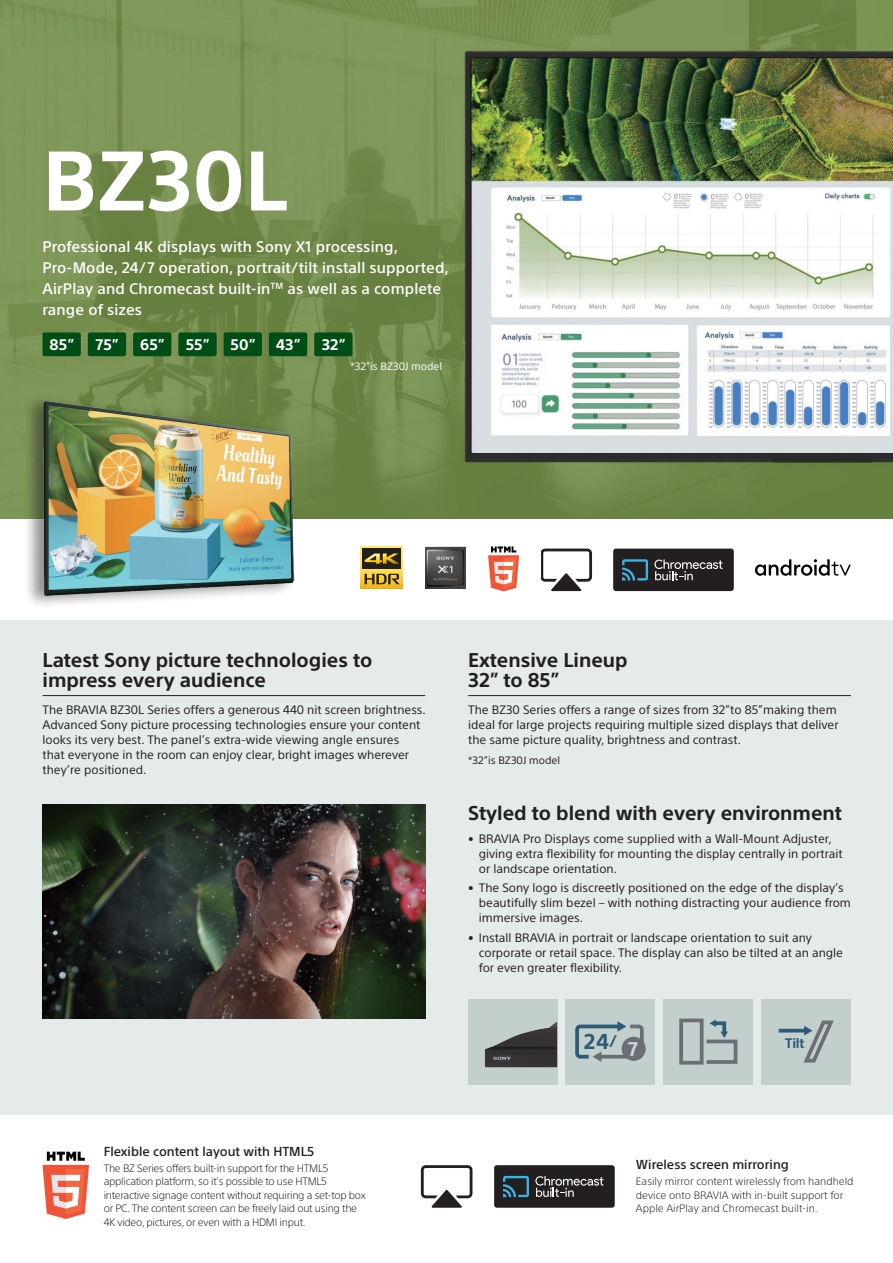
<style>
.page{position:relative;width:893px;height:1263px;background:#fff}
.page>*{position:absolute;margin:0;border:0;box-sizing:border-box;transform-origin:0 0}
.t1{font:700 82.5px "SST";color:#fff}
.t2{font:700 21px "SST";color:#2b5b77}
.t3{font:700 19.5px/19.5px "SST";color:#231f20}
.t4{font:500 15px/21px "SST";letter-spacing:.01em;color:#fff}
.t5{font:700 15px "SST";letter-spacing:.01em;color:#fff}
.t6{font:700 13.5px "SST";color:#2b5b77}
.t7{font:500 12.75px "SST";color:#231f20}
.t8{font:12px/15px "SST";color:#231f20}
.t9{font:300 10.5px/13.5px "SST";letter-spacing:-.025em;color:#231f20}
.t10{font:300 10.5px/13.5px "SST";color:#231f20}
.t11{font:10.5px "SST";color:#231f20}
.t12{font:10.5px "SST";color:#fff}
.s1{font-size:16.5px}
</style>
<div class="page">
<img style="left:0;top:0;width:893px;height:519px">
<div style="left:0;top:621px;width:893px;height:494px;background:#e4ebea"></div>
<img style="left:0;top:371px;width:350px;height:250px">
<svg style="left:43px;top:1152px;width:46px;height:67px"></svg>
<hr style="left:468px;top:695px;width:383px;height:1px;background:#231f20">
<hr style="left:43px;top:695px;width:382px;height:1px;background:#231f20">
<img style="left:43px;top:804px;width:382px;height:214px">
<div style="left:43px;top:332px;width:38px;height:24px;background:#004e16;border-radius:2px"></div>
<div style="left:88px;top:332px;width:38px;height:24px;background:#004e16;border-radius:2px"></div>
<div style="left:133px;top:332px;width:38px;height:24px;background:#004e16;border-radius:2px"></div>
<div style="left:178px;top:332px;width:39px;height:24px;background:#004e16;border-radius:2px"></div>
<div style="left:224px;top:332px;width:38px;height:24px;background:#004e16;border-radius:2px"></div>
<div style="left:269px;top:332px;width:38px;height:24px;background:#004e16;border-radius:2px"></div>
<div style="left:314px;top:332px;width:39px;height:24px;background:#004e16;border-radius:2px"></div>
<svg style="left:421px;top:1165px;width:51px;height:43px"></svg>
<div style="left:494px;top:1165px;width:121px;height:43px;background:#231f20;border-radius:3px"></div>
<svg style="left:503px;top:1176px;width:26px;height:21px"></svg>
<svg style="left:535px;top:1176px;width:69px;height:21px"></svg>
<svg style="left:468px;top:999px;width:89px;height:85px;background:#a1aaa9"></svg>
<img style="left:485px;top:1021px;width:72px;height:28px">
<div style="left:566px;top:999px;width:89px;height:85px;background:#c3cfcd"></div>
<svg style="left:575px;top:1021px;width:71px;height:41px"></svg>
<div style="left:622px;top:1037px;width:24px;height:24px;background:#6b6e74;border-radius:50%"></div>
<div style="left:664px;top:999px;width:89px;height:85px;background:#c3cfcd"></div>
<div style="left:679px;top:1018px;width:24px;height:46px;border:4px solid #6b6e74"></div>
<div style="left:705px;top:1039px;width:32px;height:25px;border:4px solid #6b6e74"></div>
<svg style="left:709px;top:1019px;width:19px;height:19px"></svg>
<div style="left:762px;top:999px;width:89px;height:85px;background:#c3cfcd"></div>
<hr style="left:779px;top:1029px;width:27px;height:3px;background:#2b5b77">
<svg style="left:801px;top:1020px;width:33px;height:42px"></svg>
<svg style="left:755px;top:559px;width:96px;height:17px"></svg>
<svg style="left:488px;top:546px;width:31px;height:45px"></svg>
<img style="left:425px;top:547px;width:41px;height:42px">
<svg style="left:541px;top:549px;width:51px;height:42px"></svg>
<svg style="left:360px;top:546px;width:43px;height:43px"></svg>
<div style="left:362px;top:548px;width:39px;height:21px;background:#231f20"></div>
<svg style="left:364px;top:553px;width:35px;height:11px"></svg>
<svg style="left:365px;top:574px;width:35px;height:10px"></svg>
<div style="left:613px;top:549px;width:121px;height:42px;background:#231f20;border-radius:3px"></div>
<svg style="left:622px;top:559px;width:26px;height:21px"></svg>
<svg style="left:654px;top:559px;width:69px;height:21px"></svg>
<h1 class="t1" style="left:43px;top:132px;width:247px">BZ30L</h1>
<p class="t4" style="left:43px;top:236px;width:408px">Professional 4K displays with Sony X1 processing, Pro-Mode, 24/7 operation, portrait/tilt install supported, AirPlay and Chromecast built-in<sup>TM</sup> as well as a complete range of sizes</p>
<p class="t5" style="left:50px;top:336px;width:27px">85”</p>
<p class="t5" style="left:96px;top:336px;width:25px">75”</p>
<p class="t5" style="left:140px;top:336px;width:26px">65”</p>
<p class="t5" style="left:186px;top:336px;width:26px">55”</p>
<p class="t5" style="left:231px;top:336px;width:27px">50”</p>
<p class="t5" style="left:276px;top:336px;width:26px">43”</p>
<p class="t5" style="left:322px;top:336px;width:26px">32”</p>
<p class="t12" style="left:350px;top:360px;width:93px">*32”is BZ30J model</p>
<h3 class="t3" style="left:43px;top:650px;width:331px">Latest Sony picture technologies to impress every audience</h3>
<p class="t8" style="left:43px;top:702px;width:385px">The BRAVIA BZ30L Series offers a generous 440 nit screen brightness.<br>Advanced Sony picture processing technologies ensure your content looks its very best. The panel’s extra-wide viewing angle ensures<br>that everyone in the room can enjoy clear, bright images wherever they’re positioned.</p>
<h3 class="t3" style="left:468px;top:650px;width:161px">Extensive Lineup<br>32” to 85”</h3>
<p class="t8" style="left:468px;top:702px;width:372px">The BZ30 Series offers a range of sizes from 32”to 85”making them ideal for large projects requiring multiple sized displays that deliver the same picture quality, brightness and contrast.</p>
<p class="t11" style="left:468px;top:754px;width:93px">*32”is BZ30J model</p>
<h3 class="t3" style="left:468px;top:803px;width:375px">Styled to blend with every environment</h3>
<p class="t8" style="left:479px;top:831px;width:365px;text-indent:-11px">• BRAVIA Pro Displays come supplied with a Wall-Mount Adjuster, giving extra flexibility for mounting the display centrally in portrait or landscape orientation.</p>
<p class="t8" style="left:479px;top:880px;width:374px;text-indent:-11px">• The Sony logo is discreetly positioned on the edge of the display’s beautifully slim bezel – with nothing distracting your audience from immersive images.</p>
<p class="t8" style="left:479px;top:929px;width:366px;text-indent:-11px">• Install BRAVIA in portrait or landscape orientation to suit any corporate or retail space. The display can also be tilted at an angle for even greater flexibility.</p>
<h2 class="t2" style="left:584px;top:1029px;width:56px">24<span class="s1">/</span> <sub>7</sub></h2>
<p class="t6" style="left:785px;top:1035px;width:21px">Tilt</p>
<p class="t7" style="left:104px;top:1144px;width:212px">Flexible content layout with HTML5</p>
<p class="t9" style="left:104px;top:1161px;width:263px">The BZ Series offers built-in support for the HTML5 application platform, so it's possible to use HTML5 interactive signage content without requiring a set-top box or PC. The content screen can be freely laid out using the 4K video, pictures, or even with a HDMI input.</p>
<p class="t7" style="left:636px;top:1157px;width:154px">Wireless screen mirroring</p>
<p class="t10" style="left:636px;top:1174px;width:219px">Easily mirror content wirelessly from handheld device onto BRAVIA with in-built support for<br>Apple AirPlay and Chromecast built-in.</p>
</div>
